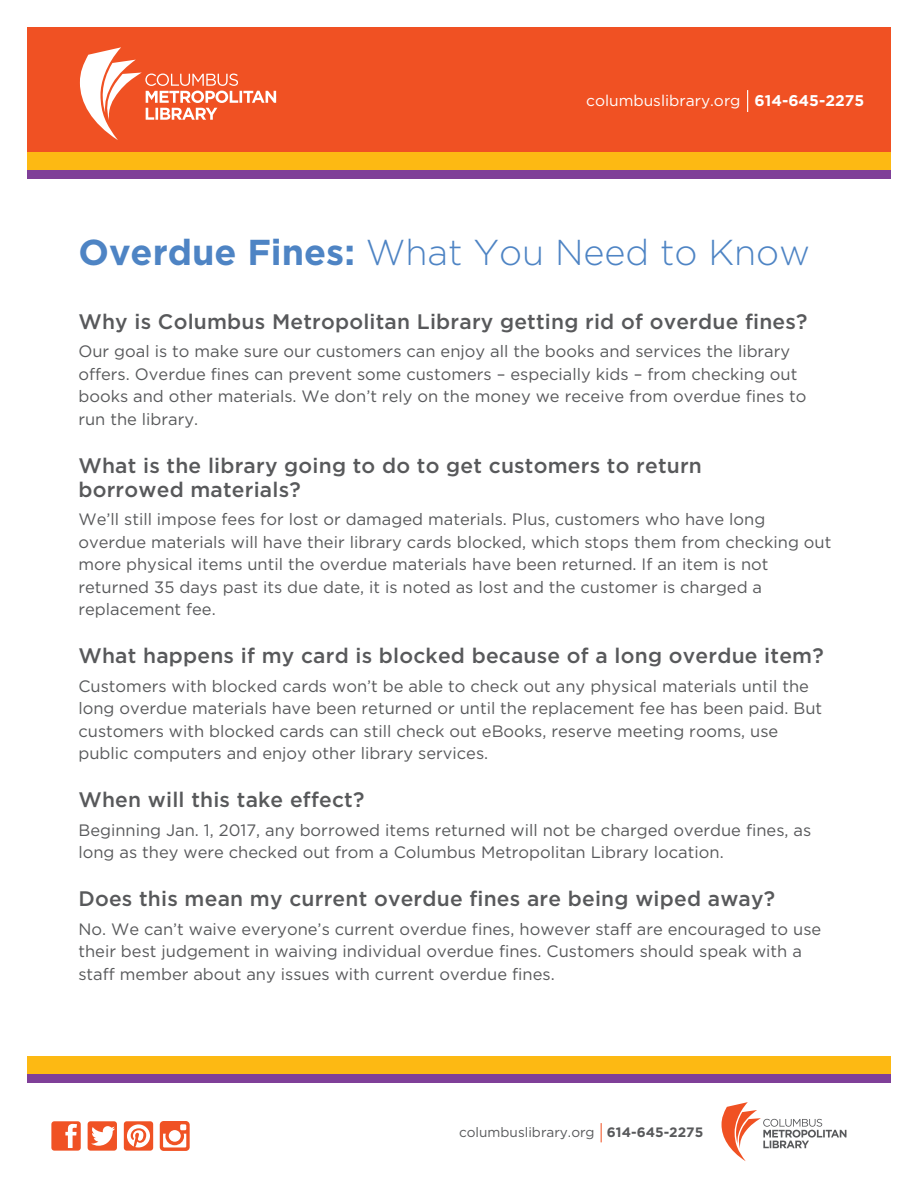
<style>
.page{position:relative;width:918px;height:1188px;background:#fff}
.page>*{position:absolute;margin:0;border:0;box-sizing:border-box;transform-origin:0 0}
.t1{font:300 36px "Gotham";color:#4e84c4}
.t2{font:500 21px/24px "Gotham";letter-spacing:.01em;color:#58595b}
.t3{font:16.5px/22.5px "Gotham";color:#58595b}
.t4{font:15.45px "Gotham";color:#fff}
.t5{font:13.65px "Gotham";color:#58595b}
.s1{font-weight:700}
</style>
<div class="page">
<div style="left:27px;top:27px;width:864px;height:127px;background:#f05123"></div>
<div style="left:27px;top:152px;width:864px;height:18px;background:#fdb913"></div>
<div style="left:27px;top:170px;width:864px;height:9px;background:#7f3f98"></div>
<svg style="left:80px;top:47px;width:196px;height:93px"></svg>
<svg style="left:747px;top:90px;width:1px;height:22px"></svg>
<div style="left:27px;top:1056px;width:864px;height:18px;background:#fdb913"></div>
<div style="left:27px;top:1074px;width:864px;height:9px;background:#7f3f98"></div>
<svg style="left:722px;top:1102px;width:124px;height:59px"></svg>
<svg style="left:601px;top:1123px;width:1px;height:19px"></svg>
<svg style="left:51px;top:1121px;width:30px;height:30px"></svg>
<svg style="left:88px;top:1121px;width:29px;height:30px"></svg>
<svg style="left:124px;top:1121px;width:29px;height:30px"></svg>
<svg style="left:160px;top:1121px;width:30px;height:30px"></svg>
<p class="t4" style="left:586px;top:92px;width:279px">columbuslibrary.org <span class="s1">614-645-2275</span></p>
<h1 class="t1" style="left:78px;top:233px;width:733px"><span class="s1">Overdue Fines:</span> What You Need to Know</h1>
<p class="t2" style="left:78px;top:309px;width:731px">Why is Columbus Metropolitan Library getting rid of overdue fines?</p>
<p class="t3" style="left:78px;top:340px;width:730px">Our goal is to make sure our customers can enjoy all the books and services the library offers. Overdue fines can prevent some customers – especially kids – from checking out books and other materials. We don’t rely on the money we receive from overdue fines to run the library.</p>
<p class="t2" style="left:78px;top:453px;width:625px">What is the library going to do to get customers to return borrowed materials?</p>
<p class="t3" style="left:78px;top:508px;width:755px">We’ll still impose fees for lost or damaged materials. Plus, customers who have long overdue materials will have their library cards blocked, which stops them from checking out more physical items until the overdue materials have been returned. If an item is not returned 35 days past its due date, it is noted as lost and the customer is charged a replacement fee.</p>
<p class="t2" style="left:78px;top:643px;width:747px">What happens if my card is blocked because of a long overdue item?</p>
<p class="t3" style="left:78px;top:674px;width:745px">Customers with blocked cards won’t be able to check out any physical materials until the long overdue materials have been returned or until the replacement fee has been paid. But customers with blocked cards can still check out eBooks, reserve meeting rooms, use public computers and enjoy other library services.</p>
<p class="t2" style="left:78px;top:787px;width:288px">When will this take effect?</p>
<p class="t3" style="left:78px;top:818px;width:734px">Beginning Jan. 1, 2017, any borrowed items returned will not be charged overdue fines, as long as they were checked out from a Columbus Metropolitan Library location.</p>
<p class="t2" style="left:78px;top:886px;width:698px">Does this mean my current overdue fines are being wiped away?</p>
<p class="t3" style="left:78px;top:917px;width:744px">No. We can’t waive everyone’s current overdue fines, however staff are encouraged to use their best judgement in waiving individual overdue fines. Customers should speak with a staff member about any issues with current overdue fines.</p>
<p class="t5" style="left:459px;top:1125px;width:246px">columbuslibrary.org <span class="s1">614-645-2275</span></p>
</div>
